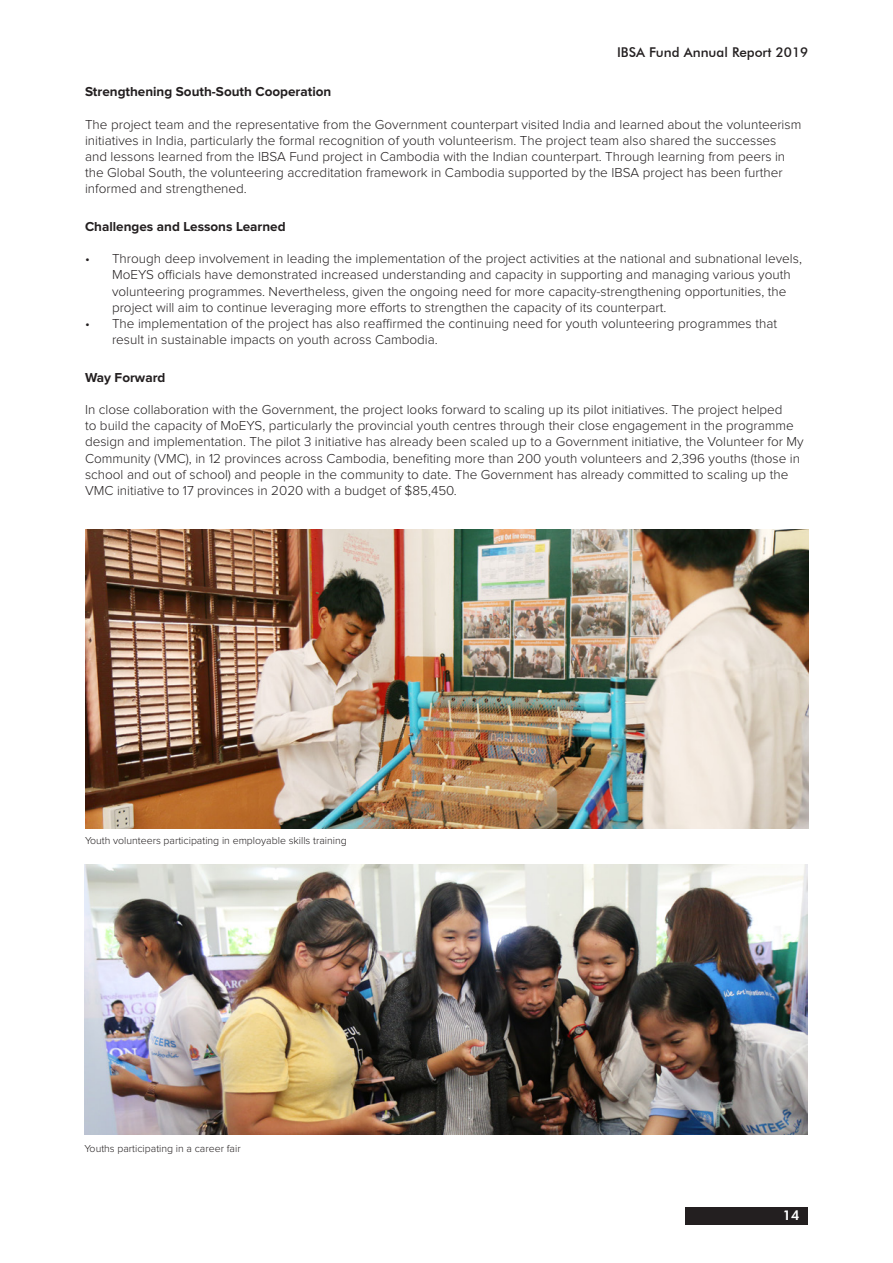
<style>
.page{position:relative;width:893px;height:1263px;background:#fff}
.page>*{position:absolute;margin:0;border:0;box-sizing:border-box;transform-origin:0 0}
.Body_Text{font:300 13.5px/16.2px "Proxima Nova";color:#231f20}
.t1{font:700 13.5px "Proxima Nova";color:#231f20}
.t2{font:500 13.5px "Futura BT";color:#231f20}
.t3{font:800 13.5px "Futura BT";color:#fff}
.Photo_cap{font:300 10.5px "Proxima Nova";color:#231f20}
</style>
<div class="page">
<div style="left:686px;top:1207px;width:122px;height:17px;background:#231f20"></div>
<img style="left:85px;top:529px;width:723px;height:299px">
<img style="left:85px;top:864px;width:722px;height:270px">
<p class="t2" style="left:617px;top:44px;width:193px">IBSA Fund Annual Report 2019</p>
<p class="t1" style="left:85px;top:86px;width:248px">Strengthening South-South Cooperation</p>
<p class="Body_Text" style="left:85px;top:116px;width:718px">The project team and the representative from the Government counterpart visited India and learned about the volunteerism initiatives in India, particularly the formal recognition of youth volunteerism. The project team also shared the successes and lessons learned from the IBSA Fund project in Cambodia with the Indian counterpart. Through learning from peers in the Global South, the volunteering accreditation framework in Cambodia supported by the IBSA project has been further informed and strengthened.</p>
<p class="t1" style="left:85px;top:220px;width:202px">Challenges and Lessons Learned</p>
<p class="Body_Text" style="left:112px;top:251px;width:691px;text-indent:-27px">• Through deep involvement in leading the implementation of the project activities at the national and subnational levels, MoEYS officials have demonstrated increased understanding and capacity in supporting and managing various youth volunteering programmes. Nevertheless, given the ongoing need for more capacity-strengthening opportunities, the project will aim to continue leveraging more efforts to strengthen the capacity of its counterpart.</p>
<p class="Body_Text" style="left:112px;top:316px;width:666px;text-indent:-27px">• The implementation of the project has also reaffirmed the continuing need for youth volunteering programmes that result in sustainable impacts on youth across Cambodia.</p>
<p class="t1" style="left:85px;top:371px;width:82px">Way Forward</p>
<p class="Body_Text" style="left:85px;top:402px;width:720px">In close collaboration with the Government, the project looks forward to scaling up its pilot initiatives. The project helped<br>to build the capacity of MoEYS, particularly the provincial youth centres through their close engagement in the programme design and implementation. The pilot 3 initiative has already been scaled up to a Government initiative, the Volunteer for My Community (VMC), in 12 provinces across Cambodia, benefiting more than 200 youth volunteers and 2,396 youths (those in school and out of school) and people in the community to date. The Government has already committed to scaling up the VMC initiative to 17 provinces in 2020 with a budget of $85,450.</p>
<p class="Photo_cap" style="left:85px;top:836px;width:263px">Youth volunteers participating in employable skills training</p>
<p class="Photo_cap" style="left:85px;top:1144px;width:158px">Youths participating in a career fair</p>
<p class="t3" style="left:783px;top:1207px;width:18px">14</p>
</div>
